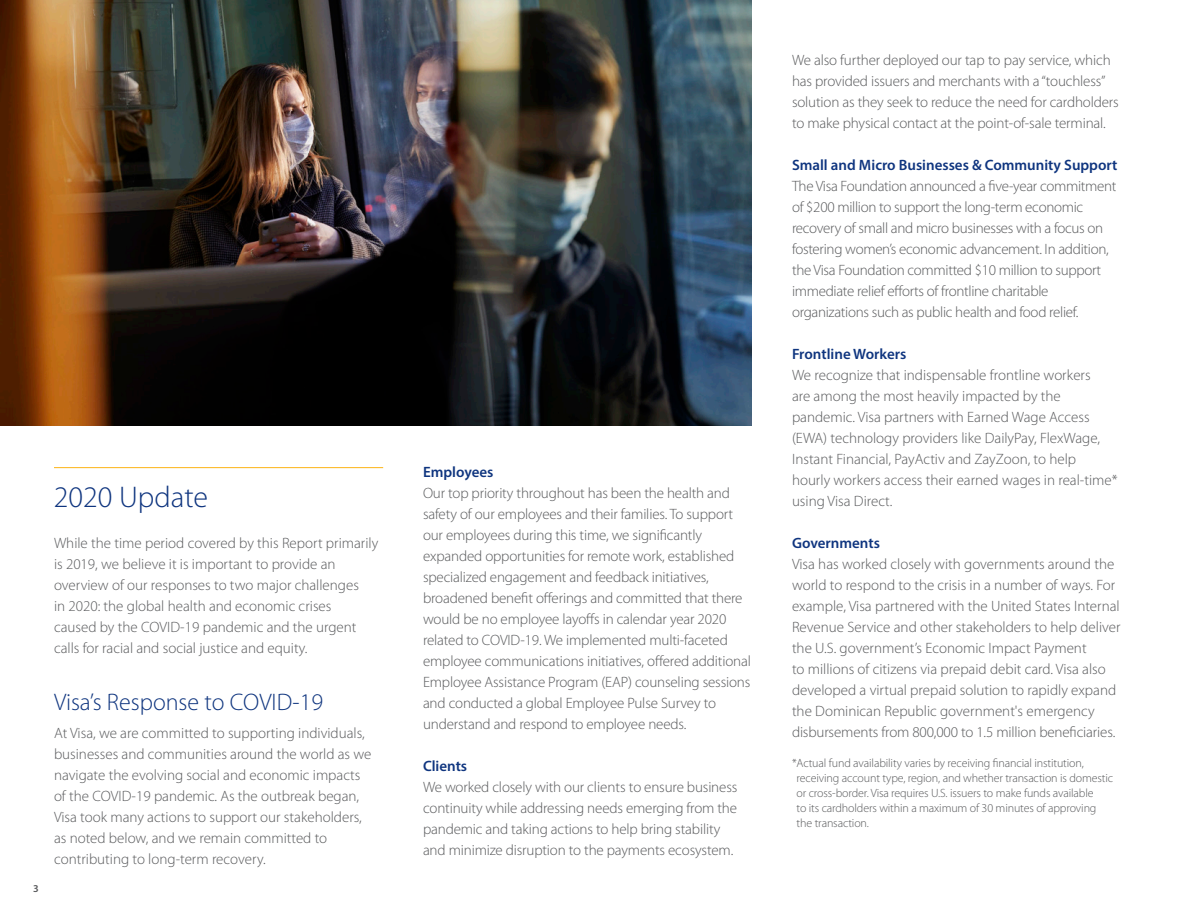
<style>
.page{position:relative;width:1188px;height:918px;background:#fff}
.page>*{position:absolute;margin:0;border:0;box-sizing:border-box;transform-origin:0 0}
.t1{font:300 30px "Myriad Pro";color:#0f357f}
.t2{font:300 24px "Myriad Pro";color:#0f357f}
.Main_Body{font:300 15px/21px "Myriad Pro";letter-spacing:-.01em;color:#58595b}
.Subhead{font:600 15px "Myriad Pro";color:#0f357f}
.footnote{font:300 12px/15px "Myriad Pro";letter-spacing:-.01em;color:#58595b}
.t3{font:600 10.5px "Myriad Pro";color:#58595b}
</style>
<div class="page">
<img style="left:0;top:0;width:752px;height:426px">
<hr style="left:54px;top:467px;width:329px;height:1px;background:#fcb315">
<p class="t3" style="left:33px;top:882px;width:7px">3</p>
<h2 class="t1" style="left:54px;top:481px;width:156px">2020 Update</h2>
<p class="Main_Body" style="left:54px;top:533px;width:326px">While the time period covered by this Report primarily is 2019, we believe it is important to provide an overview of our responses to two major challenges<br>in 2020: the global health and economic crises<br>caused by the COVID-19 pandemic and the urgent calls for racial and social justice and equity.</p>
<h3 class="t2" style="left:54px;top:689px;width:271px">Visa’s Response to COVID-19</h3>
<p class="Main_Body" style="left:54px;top:723px;width:319px">At Visa, we are committed to supporting individuals, businesses and communities around the world as we navigate the evolving social and economic impacts of the COVID-19 pandemic. As the outbreak began, Visa took many actions to support our stakeholders, as noted below, and we remain committed to contributing to long-term recovery.</p>
<h4 class="Subhead" style="left:423px;top:463px;width:72px">Employees</h4>
<p class="Main_Body" style="left:423px;top:483px;width:329px">Our top priority throughout has been the health and safety of our employees and their families. To support our employees during this time, we significantly expanded opportunities for remote work, established specialized engagement and feedback initiatives, broadened benefit offerings and committed that there would be no employee layoffs in calendar year 2020 related to COVID-19. We implemented multi-faceted employee communications initiatives, offered additional Employee Assistance Program (EAP) counseling sessions and conducted a global Employee Pulse Survey to understand and respond to employee needs.</p>
<h4 class="Subhead" style="left:423px;top:757px;width:46px">Clients</h4>
<p class="Main_Body" style="left:423px;top:777px;width:316px">We worked closely with our clients to ensure business continuity while addressing needs emerging from the pandemic and taking actions to help bring stability and minimize disruption to the payments ecosystem.</p>
<p class="Main_Body" style="left:792px;top:50px;width:328px">We also further deployed our tap to pay service, which has provided issuers and merchants with a “touchless” solution as they seek to reduce the need for cardholders to make physical contact at the point-of-sale terminal.</p>
<h4 class="Subhead" style="left:792px;top:156px;width:327px">Small and Micro Businesses &amp; Community Support</h4>
<p class="Main_Body" style="left:792px;top:176px;width:326px">The Visa Foundation announced a five-year commitment of $200 million to support the long-term economic recovery of small and micro businesses with a focus on fostering women’s economic advancement. In addition, the Visa Foundation committed $10 million to support immediate relief efforts of frontline charitable organizations such as public health and food relief.</p>
<h4 class="Subhead" style="left:792px;top:345px;width:116px">Frontline Workers</h4>
<p class="Main_Body" style="left:792px;top:365px;width:327px">We recognize that indispensable frontline workers<br>are among the most heavily impacted by the pandemic. Visa partners with Earned Wage Access (EWA) technology providers like DailyPay, FlexWage, Instant Financial, PayActiv and ZayZoon, to help hourly workers access their earned wages in real-time* using Visa Direct.</p>
<h4 class="Subhead" style="left:792px;top:534px;width:89px">Governments</h4>
<p class="Main_Body" style="left:792px;top:554px;width:330px">Visa has worked closely with governments around the world to respond to the crisis in a number of ways. For example, Visa partnered with the United States Internal Revenue Service and other stakeholders to help deliver the U.S. government’s Economic Impact Payment<br>to millions of citizens via prepaid debit card. Visa also developed a virtual prepaid solution to rapidly expand the Dominican Republic government's emergency disbursements from 800,000 to 1.5 million beneficiaries.</p>
<p class="footnote" style="left:797px;top:755px;width:318px;text-indent:-5px">*Actual fund availability varies by receiving financial institution, receiving account type, region, and whether transaction is domestic or cross-border. Visa requires U.S. issuers to make funds available<br>to its cardholders within a maximum of 30 minutes of approving the transaction.</p>
</div>
